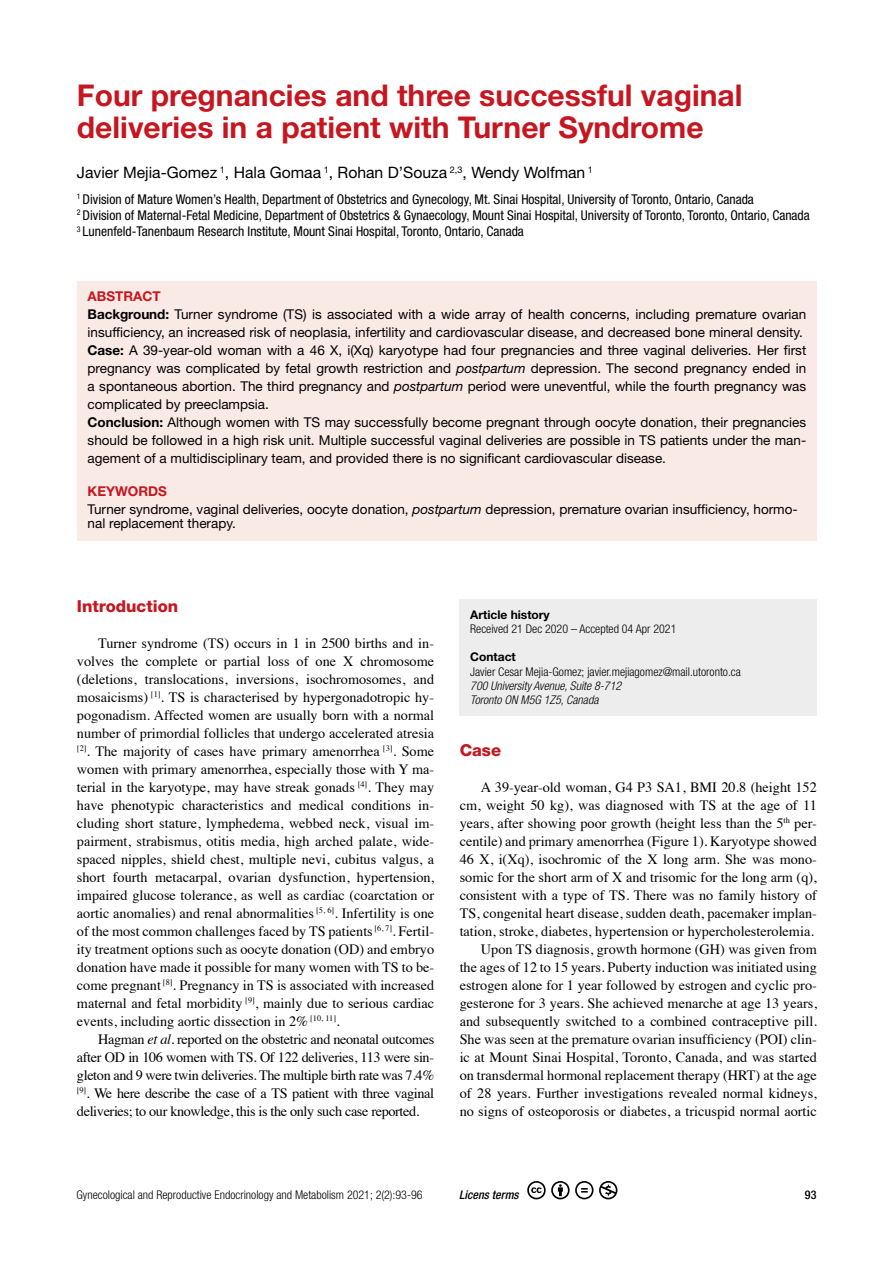
<style>
.page{position:relative;width:893px;height:1263px;background:#fff}
.page>*{position:absolute;margin:0;border:0;box-sizing:border-box;transform-origin:0 0}
.t1{font:700 30px/31.5px "Helvetica Neue LT Std";color:#c61620}
.t2{font:800 16.5px "Helvetica Neue LT Std";color:#c61620}
.t3{font:15.75px "Helvetica Neue LT Std";color:#000}
.t4{font:14.25px/18px "Times";color:#000;text-align:justify}
.t5{font:13.5px/18px "Helvetica Neue LT Std";color:#000}
.t6{font:condensed 13.5px/16.2px "Helvetica Neue LT Std";color:#000}
.t7{font:300 condensed 12px "Helvetica Neue LT Std";color:#000}
.t8{font:italic 300 condensed 12px/14.2px "Helvetica Neue LT Std";color:#000}
.t9{font:700 12px "Helvetica Neue LT Std";color:#000}
.t10{font:italic 500 condensed 12px "Helvetica Neue LT Std";color:#000}
.t11{font:500 condensed 12px "Helvetica Neue LT Std";color:#000}
.s1{font-weight:700;color:#c61620}
.s2{font-weight:700}
.s3{font-style:italic}
</style>
<div class="page">
<svg style="left:599px;top:1181px;width:18px;height:18px"></svg>
<svg style="left:527px;top:1181px;width:66px;height:18px"></svg>
<div style="left:77px;top:281px;width:740px;height:260px;background:#faeae5"></div>
<div style="left:460px;top:599px;width:357px;height:117px;background:#ededed"></div>
<h1 class="t1" style="left:77px;top:79px;width:667px">Four pregnancies and three successful vaginal deliveries in a patient with Turner Syndrome</h1>
<p class="t3" style="left:77px;top:163px;width:518px">Javier Mejia-Gomez <sup>1</sup>, Hala Gomaa <sup>1</sup>, Rohan D’Souza <sup>2,3</sup>, Wendy Wolfman <sup>1</sup></p>
<p class="t6" style="left:77px;top:191px;width:734px"><sup>1</sup> Division of Mature Women’s Health, Department of Obstetrics and Gynecology, Mt. Sinai Hospital, University of Toronto, Ontario, Canada<br><sup>2</sup> Division of Maternal-Fetal Medicine, Department of Obstetrics &amp; Gynaecology, Mount Sinai Hospital, University of Toronto, Toronto, Ontario, Canada<br><sup>3</sup> Lunenfeld-Tanenbaum Research Institute, Mount Sinai Hospital, Toronto, Ontario, Canada</p>
<p class="t5" style="left:88px;top:287px;width:720px"><span class="s1">ABSTRACT<br></span><span class="s2">Background:</span> Turner syndrome (TS) is associated with a wide array of health concerns, including premature ovarian insufficiency, an increased risk of neoplasia, infertility and cardiovascular disease, and decreased bone mineral density.<br><span class="s2">Case:</span> A 39-year-old woman with a 46 X, i(Xq) karyotype had four pregnancies and three vaginal deliveries. Her first pregnancy was complicated by fetal growth restriction and <span class="s3">postpartum</span> depression. The second pregnancy ended in a spontaneous abortion. The third pregnancy and <span class="s3">postpartum</span> period were uneventful, while the fourth pregnancy was complicated by preeclampsia.<br><span class="s2">Conclusion:</span> Although women with TS may successfully become pregnant through oocyte donation, their pregnancies should be followed in a high risk unit. Multiple successful vaginal deliveries are possible in TS patients under the man&shy;agement of a multidisciplinary team, and provided there is no significant cardiovascular disease.</p>
<p class="t5" style="left:88px;top:481px;width:712px;line-height:18.5px"><span class="s1">KEYWORDS<br></span>Turner syndrome, vaginal deliveries, oocyte donation, <span class="s3">postpartum</span> depression, premature ovarian insufficiency, hormo-</p>
<p class="t5" style="left:88px;top:514px;width:150px">nal replacement therapy.</p>
<p class="t2" style="left:77px;top:596px;width:103px">Introduction</p>
<p class="t4" style="left:77px;top:633px;width:359px;text-indent:21px">Turner syndrome (TS) occurs in 1 in 2500 births and in&shy;volves the complete or partial loss of one X chromosome (deletions, translocations, inversions, isochromosomes, and mosaicisms) <sup>[1]</sup>. TS is characterised by hypergonadotropic hy&shy;pogonadism. Affected women are usually born with a normal number of primordial follicles that undergo accelerated atresia <sup>[2]</sup>. The majority of cases have primary amenorrhea <sup>[3]</sup>. Some women with primary amenorrhea, especially those with Y ma&shy;terial in the karyotype, may have streak gonads <sup>[4]</sup>. They may have phenotypic characteristics and medical conditions in&shy;cluding short stature, lymphedema, webbed neck, visual im&shy;pairment, strabismus, otitis media, high arched palate, wide&shy;spaced nipples, shield chest, multiple nevi, cubitus valgus, a short fourth metacarpal, ovarian dysfunction, hypertension, impaired glucose tolerance, as well as cardiac (coarctation or aortic anomalies) and renal abnormalities <sup>[5,</sup> <sup>6]</sup>. Infertility is one of the most common challenges faced by TS patients <sup>[6,</sup> <sup>7]</sup>. Fertil&shy;ity treatment options such as oocyte donation (OD) and embryo donation have made it possible for many women with TS to be&shy;come pregnant <sup>[8]</sup>. Pregnancy in TS is associated with increased maternal and fetal morbidity <sup>[9]</sup>, mainly due to serious cardiac events, including aortic dissection in 2% <sup>[10,</sup> <sup>11]</sup>.</p>
<p class="t4" style="left:77px;top:1029px;width:359px;text-indent:21px">Hagman <span class="s3">et al.</span> reported on the obstetric and neonatal outcomes after OD in 106 women with TS. Of 122 deliveries, 113 were sin&shy;gleton and 9 were twin deliveries. The multiple birth rate was 7.4% <sup>[9]</sup>. We here describe the case of a TS patient with three vaginal deliveries; to our knowledge, this is the only such case reported.</p>
<p class="t9" style="left:470px;top:607px;width:81px">Article history</p>
<p class="t7" style="left:470px;top:622px;width:208px">Received 21 Dec 2020 – Accepted 04 Apr 2021</p>
<p class="t9" style="left:470px;top:650px;width:47px">Contact</p>
<p class="t7" style="left:470px;top:664px;width:272px">Javier Cesar Mejia-Gomez; javier.mejiagomez@mail.utoronto.ca</p>
<p class="t8" style="left:470px;top:679px;width:152px">700 University Avenue, Suite 8-712<br>Toronto ON M5G 1Z5, Canada</p>
<p class="t2" style="left:460px;top:740px;width:43px">Case</p>
<p class="t4" style="left:460px;top:777px;width:359px;text-align:right">A 39-year-old woman, G4 P3 SA1, BMI 20.8 (height 152 cm, weight 50 kg), was diagnosed with TS at the age of 11 years, after showing poor growth (height less than the 5<sup>th</sup> per&shy;centile) and primary amenorrhea (Figure 1). Karyotype showed 46 X, i(Xq), isochromic of the X long arm. She was mono&shy;somic for the short arm of X and trisomic for the long arm (q), consistent with a type of TS. There was no family history of TS, congenital heart disease, sudden death, pacemaker implan&shy;tation, stroke, diabetes, hypertension or hypercholesterolemia.<br>Upon TS diagnosis, growth hormone (GH) was given from<br>the ages of 12 to 15 years. Puberty induction was initiated using estrogen alone for 1 year followed by estrogen and cyclic pro&shy;gesterone for 3 years. She achieved menarche at age 13 years, and subsequently switched to a combined contraceptive pill.<br>She was seen at the premature ovarian insufficiency (POI) clin&shy;ic at Mount Sinai Hospital, Toronto, Canada, and was started on transdermal hormonal replacement therapy (HRT) at the age of 28 years. Further investigations revealed normal kidneys, no signs of osteoporosis or diabetes, a tricuspid normal aortic</p>
<p class="t7" style="left:77px;top:1188px;width:347px">Gynecological and Reproductive Endocrinology and Metabolism 2021; 2(2):93-96</p>
<p class="t10" style="left:459px;top:1187px;width:61px">Licens terms</p>
<p class="t11" style="left:805px;top:1187px;width:13px">93</p>
</div>
